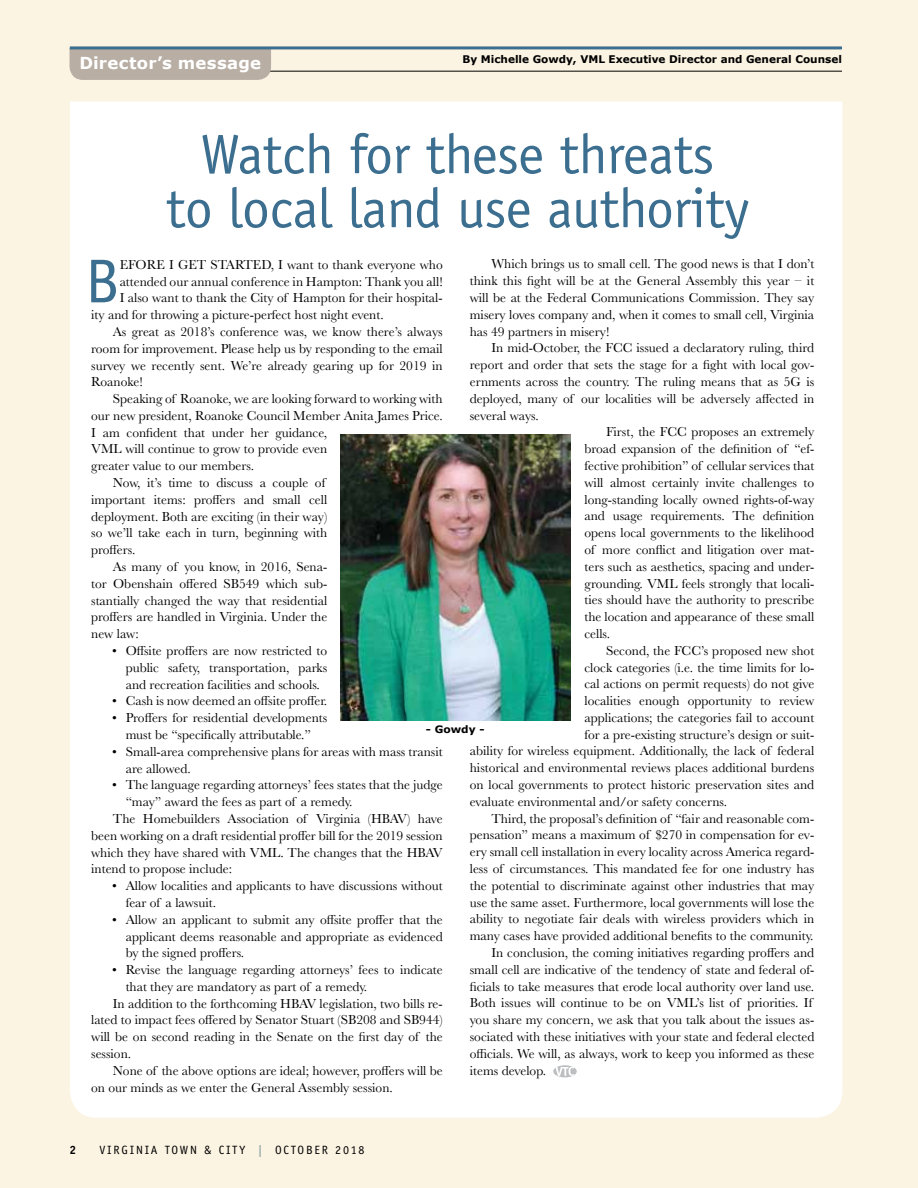
<style>
.page{position:relative;width:918px;height:1188px;background:#fcf4e3}
.page>*{position:absolute;margin:0;border:0;box-sizing:border-box;transform-origin:0 0}
.t1{font:62.1px "Officina Sans";color:#3b6e8f}
.t2{font:55.8px/54px "Officina Sans";letter-spacing:-.01em;color:#3b6e8f;text-align:center}
.t3{font:700 16.5px "Verdana";letter-spacing:.015em;color:#fff}
.t4{font:13.5px/16.8px "Baskerville";color:#000;text-align:justify}
.t5{font:12px "Officina Sans";letter-spacing:.15em;color:#000}
.t6{font:700 12px "Officina Sans";color:#000}
.t7{font:700 10.5px "Verdana";color:#000}
.t8{font:700 10.2px "Verdana";color:#000;scale:1.05 1}
.s1{font-weight:700;color:#91a5a5}
</style>
<div class="page">
<div style="left:70px;top:102px;width:772px;height:1016px;background:#fff"></div>
<hr style="left:73px;top:71px;width:769px;height:1px;background:#000">
<div style="left:70px;top:49px;width:201px;height:31px;background:#b8aea4"></div>
<hr style="left:70px;top:46px;width:772px;height:3px;background:#3b6e8f">
<svg style="left:553px;top:1065px;width:24px;height:12px"></svg>
<svg style="left:555px;top:1067px;width:19px;height:9px"></svg>
<img style="left:341px;top:434px;width:230px;height:286px">
<p class="t3" style="left:79px;top:53px;width:183px">Director’s message</p>
<p class="t7" style="left:462px;top:52px;width:381px">By Michelle Gowdy, VML Executive Director and General Counsel</p>
<h2 class="t2" style="left:166px;top:127px;width:585px">Watch for these threats<br>to local land use authority</h2>
<p class="t4" style="left:470px;top:256px;width:346px;text-indent:22px">Which brings us to small cell. The good news is that I don’t think this fight will be at the General Assembly this year – it will be at the Federal Communications Commission. They say misery loves company and, when it comes to small cell, Virginia has 49 partners in misery!</p>
<p class="t4" style="left:491px;top:340px;width:324px">In mid-October, the FCC issued a declaratory ruling, third</p>
<p class="t4" style="left:470px;top:357px;width:346px">report and order that sets the stage for a fight with local gov-</p>
<p class="t4" style="left:470px;top:373px;width:346px">ernments across the country. The ruling means that as 5G is</p>
<p class="t4" style="left:470px;top:390px;width:346px">deployed, many of our localities will be adversely affected in</p>
<p class="t4" style="left:470px;top:407px;width:71px">several ways.</p>
<p class="t4" style="left:606px;top:424px;width:210px">First, the FCC proposes an extremely</p>
<p class="t4" style="left:584px;top:441px;width:231px">broad expansion of the definition of “ef-</p>
<p class="t4" style="left:584px;top:457px;width:231px">fective prohibition” of cellular services that</p>
<p class="t4" style="left:584px;top:474px;width:231px">will almost certainly invite challenges to</p>
<p class="t4" style="left:584px;top:491px;width:231px">long-standing locally owned rights-of-way</p>
<p class="t4" style="left:584px;top:508px;width:231px">and usage requirements. The definition</p>
<p class="t4" style="left:584px;top:525px;width:231px">opens local governments to the likelihood</p>
<p class="t4" style="left:584px;top:541px;width:231px">of more conflict and litigation over mat-</p>
<p class="t4" style="left:584px;top:558px;width:231px">ters such as aesthetics, spacing and under-</p>
<p class="t4" style="left:584px;top:575px;width:231px">grounding. VML feels strongly that locali-</p>
<p class="t4" style="left:584px;top:592px;width:231px">ties should have the authority to prescribe</p>
<p class="t4" style="left:584px;top:609px;width:231px">the location and appearance of these small</p>
<p class="t4" style="left:584px;top:625px;width:27px">cells.</p>
<p class="t4" style="left:606px;top:642px;width:210px">Second, the FCC’s proposed new shot</p>
<p class="t4" style="left:584px;top:659px;width:231px">clock categories (i.e. the time limits for lo-</p>
<p class="t4" style="left:584px;top:676px;width:231px">cal actions on permit requests) do not give</p>
<p class="t4" style="left:584px;top:693px;width:231px">localities enough opportunity to review</p>
<p class="t4" style="left:584px;top:709px;width:231px">applications; the categories fail to account</p>
<p class="t4" style="left:584px;top:726px;width:231px">for a pre-existing structure’s design or suit-</p>
<p class="t4" style="left:470px;top:743px;width:346px">ability for wireless equipment. Additionally, the lack of federal</p>
<p class="t4" style="left:470px;top:760px;width:346px">historical and environmental reviews places additional burdens</p>
<p class="t4" style="left:470px;top:776px;width:346px">on local governments to protect historic preservation sites and</p>
<p class="t4" style="left:470px;top:793px;width:259px">evaluate environmental and/or safety concerns.</p>
<p class="t4" style="left:491px;top:810px;width:324px">Third, the proposal’s definition of “fair and reasonable com-</p>
<p class="t4" style="left:470px;top:827px;width:346px">pensation” means a maximum of $270 in compensation for ev-</p>
<p class="t4" style="left:470px;top:844px;width:346px">ery small cell installation in every locality across America regard-</p>
<p class="t4" style="left:470px;top:860px;width:346px">less of circumstances. This mandated fee for one industry has</p>
<p class="t4" style="left:470px;top:877px;width:346px">the potential to discriminate against other industries that may</p>
<p class="t4" style="left:470px;top:894px;width:346px">use the same asset. Furthermore, local governments will lose the</p>
<p class="t4" style="left:470px;top:911px;width:346px">ability to negotiate fair deals with wireless providers which in</p>
<p class="t4" style="left:470px;top:928px;width:345px">many cases have provided additional benefits to the community.</p>
<p class="t4" style="left:491px;top:944px;width:324px">In conclusion, the coming initiatives regarding proffers and</p>
<p class="t4" style="left:470px;top:961px;width:346px">small cell are indicative of the tendency of state and federal of-</p>
<p class="t4" style="left:470px;top:978px;width:346px">ficials to take measures that erode local authority over land use.</p>
<p class="t4" style="left:470px;top:995px;width:346px">Both issues will continue to be on VML’s list of priorities. If</p>
<p class="t4" style="left:470px;top:1012px;width:346px">you share my concern, we ask that you talk about the issues as-</p>
<p class="t4" style="left:470px;top:1028px;width:346px">sociated with these initiatives with your state and federal elected</p>
<p class="t4" style="left:470px;top:1045px;width:346px">officials. We will, as always, work to keep you informed as these</p>
<p class="t4" style="left:470px;top:1062px;width:78px">items develop.</p>
<h1 class="t1" style="left:85px;top:245px;width:26px">B</h1>
<p class="t4" style="left:120px;top:256px;width:325px">efore I get started, I want to thank everyone who</p>
<p class="t4" style="left:120px;top:273px;width:325px">attended our annual conference in Hampton: Thank you all!</p>
<p class="t4" style="left:120px;top:290px;width:325px">I also want to thank the City of Hampton for their hospital-</p>
<p class="t4" style="left:91px;top:307px;width:294px">ity and for throwing a picture-perfect host night event.</p>
<p class="t4" style="left:113px;top:323px;width:331px">As great as 2018’s conference was, we know there’s always</p>
<p class="t4" style="left:91px;top:340px;width:353px">room for improvement. Please help us by responding to the email</p>
<p class="t4" style="left:91px;top:357px;width:353px">survey we recently sent. We’re already gearing up for 2019 in</p>
<p class="t4" style="left:91px;top:374px;width:53px">Roanoke!</p>
<p class="t4" style="left:113px;top:391px;width:331px">Speaking of Roanoke, we are looking forward to working with</p>
<p class="t4" style="left:91px;top:407px;width:353px">our new president, Roanoke Council Member Anita James Price.</p>
<p class="t4" style="left:91px;top:424px;width:238px">I am confident that under her guidance,</p>
<p class="t4" style="left:91px;top:441px;width:238px">VML will continue to grow to provide even</p>
<p class="t4" style="left:91px;top:458px;width:164px">greater value to our members.</p>
<p class="t4" style="left:113px;top:475px;width:216px">Now, it’s time to discuss a couple of</p>
<p class="t4" style="left:91px;top:491px;width:238px">important items: proffers and small cell</p>
<p class="t4" style="left:91px;top:508px;width:238px">deployment. Both are exciting (in their way)</p>
<p class="t4" style="left:91px;top:525px;width:238px">so we’ll take each in turn, beginning with</p>
<p class="t4" style="left:91px;top:542px;width:46px">proffers.</p>
<p class="t4" style="left:113px;top:558px;width:216px">As many of you know, in 2016, Sena-</p>
<p class="t4" style="left:91px;top:575px;width:238px">tor Obenshain offered SB549 which sub-</p>
<p class="t4" style="left:91px;top:592px;width:238px">stantially changed the way that residential</p>
<p class="t4" style="left:91px;top:609px;width:238px">proffers are handled in Virginia. Under the</p>
<p class="t4" style="left:91px;top:626px;width:49px">new law:</p>
<p class="t4" style="left:126px;top:642px;width:203px;text-indent:-14px">• Offsite proffers are now restricted to public safety, transportation, parks and recreation facilities and schools.</p>
<p class="t4" style="left:112px;top:693px;width:217px">• Cash is now deemed an offsite proffer.</p>
<p class="t4" style="left:112px;top:710px;width:217px;text-align:center">• Proffers for residential developments must be “specifically attributable.”</p>
<p class="t4" style="left:126px;top:743px;width:319px;text-indent:-14px">• Small-area comprehensive plans for areas with mass transit are allowed.</p>
<p class="t4" style="left:112px;top:777px;width:332px">• The language regarding attorneys’ fees states that the judge</p>
<p class="t4" style="left:126px;top:794px;width:228px">“may” award the fees as part of a remedy.</p>
<p class="t4" style="left:113px;top:810px;width:331px">The Homebuilders Association of Virginia (HBAV) have</p>
<p class="t4" style="left:91px;top:827px;width:353px">been working on a draft residential proffer bill for the 2019 session</p>
<p class="t4" style="left:91px;top:844px;width:353px">which they have shared with VML. The changes that the HBAV</p>
<p class="t4" style="left:91px;top:861px;width:142px">intend to propose include:</p>
<p class="t4" style="left:126px;top:878px;width:319px;text-indent:-14px">• Allow localities and applicants to have discussions without fear of a lawsuit.</p>
<p class="t4" style="left:126px;top:911px;width:319px;text-indent:-14px">• Allow an applicant to submit any offsite proffer that the applicant deems reasonable and appropriate as evidenced by the signed proffers.</p>
<p class="t4" style="left:112px;top:962px;width:332px">• Revise the language regarding attorneys’ fees to indicate</p>
<p class="t4" style="left:126px;top:978px;width:243px">that they are mandatory as part of a remedy.</p>
<p class="t4" style="left:113px;top:995px;width:332px">In addition to the forthcoming HBAV legislation, two bills re-</p>
<p class="t4" style="left:91px;top:1012px;width:353px">lated to impact fees offered by Senator Stuart (SB208 and SB944)</p>
<p class="t4" style="left:91px;top:1029px;width:353px">will be on second reading in the Senate on the first day of the</p>
<p class="t4" style="left:91px;top:1045px;width:42px">session.</p>
<p class="t4" style="left:113px;top:1062px;width:331px">None of the above options are ideal; however, proffers will be</p>
<p class="t4" style="left:91px;top:1079px;width:303px">on our minds as we enter the General Assembly session.</p>
<p class="t8" style="left:426px;top:723px;width:57px">- Gowdy -</p>
<p class="t6" style="left:70px;top:1143px;width:8px">2</p>
<p class="t5" style="left:99px;top:1143px;width:267px">Virgin ia To wn &amp; City <span class="s1">|</span> october 2018</p>
<p class="t5" style="left:341px;top:1143px;width:31px">2018</p>
</div>
